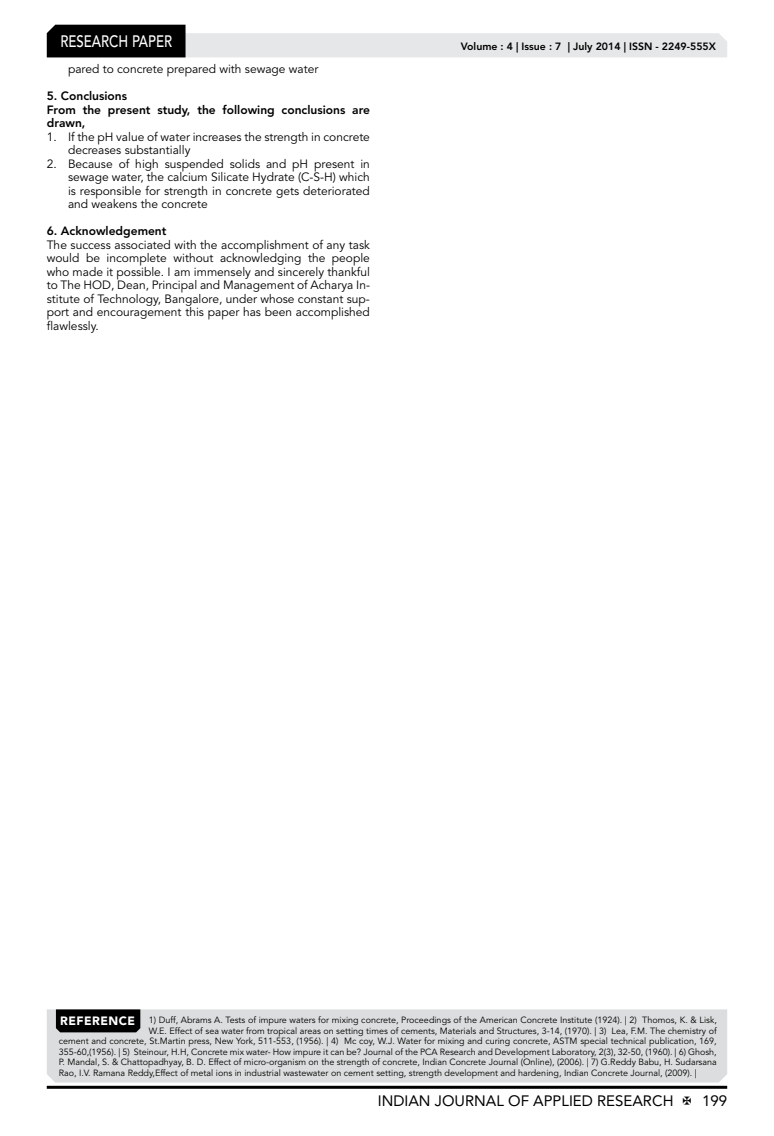
<style>
.page{position:relative;width:774px;height:1136px;background:#fff}
.page>*{position:absolute;margin:0;border:0;box-sizing:border-box;transform-origin:0 0}
.t1{font:500 16.5px "Avenir LT Std";color:#fff;scale:.8 1}
.t2{font:15px "Avenir LT Std";color:#000}
.t3{font:12px/13.5px "Avenir LT Std";color:#000;text-align:justify}
.t4{font:800 12px/13.5px "Avenir LT Std";color:#000}
.t5{font:800 10.5px "Avenir LT Std";color:#000}
.t6{font:9px "Avenir LT Std";color:#000}
.s1{font-weight:900;font-size:12px;color:#fff}
</style>
<div class="page">
<hr style="left:47px;top:1085px;width:680px;height:3px;background:#000">
<svg style="left:47px;top:25px;width:680px;height:32px"></svg>
<div style="left:47px;top:1009px;width:680px;height:73px;background:#dcddde"></div>
<div style="left:56px;top:1009px;width:84px;height:23px;background:#000"></div>
<h1 class="t1" style="left:60px;top:32px;width:139px">RESEARCH PAPER</h1>
<h3 class="t3" style="left:68px;top:62px;width:252px">pared to concrete prepared with sewage water</h3>
<h3 class="t4" style="left:47px;top:89px;width:325px">5. Conclusions<br>From the present study, the following conclusions are drawn,</h3>
<h3 class="t3" style="left:68px;top:130px;width:303px;text-indent:-21px">1. If the pH value of water increases the strength in concrete decreases substantially</h3>
<h3 class="t3" style="left:68px;top:157px;width:303px;text-indent:-21px">2. Because of high suspended solids and pH present in sewage water, the calcium Silicate Hydrate (C-S-H) which is responsible for strength in concrete gets deteriorated and weakens the concrete</h3>
<h3 class="t4" style="left:47px;top:224px;width:121px">6. Acknowledgement</h3>
<p class="t3" style="left:47px;top:238px;width:325px">The success associated with the accomplishment of any task would be incomplete without acknowledging the people who made it possible. I am immensely and sincerely thankful to The HOD, Dean, Principal and Management of Acharya In&shy;stitute of Technology, Bangalore, under whose constant sup&shy;port and encouragement this paper has been accomplished flawlessly.</p>
<p class="t5" style="left:461px;top:41px;width:257px">Volume : 4 | Issue : 7 | July 2014 | ISSN - 2249-555X</p>
<p class="t6" style="left:60px;top:1015px;width:658px"><span class="s1">REFERENCE</span> 1) Duff, Abrams A. Tests of impure waters for mixing concrete, Proceedings of the American Concrete Institute (1924). | 2) Thomos, K. &amp; Lisk,</p>
<p class="t6" style="left:149px;top:1025px;width:569px">W.E. Effect of sea water from tropical areas on setting times of cements, Materials and Structures, 3-14, (1970). | 3) Lea, F.M. The chemistry of</p>
<p class="t6" style="left:59px;top:1036px;width:660px">cement and concrete, St.Martin press, New York, 511-553, (1956). | 4) Mc coy, W.J. Water for mixing and curing concrete, ASTM special technical publication, 169,</p>
<p class="t6" style="left:59px;top:1046px;width:659px">355-60,(1956). | 5) Steinour, H.H, Concrete mix water- How impure it can be? Journal of the PCA Research and Development Laboratory, 2(3), 32-50, (1960). | 6) Ghosh,</p>
<p class="t6" style="left:59px;top:1057px;width:660px">P. Mandal, S. &amp; Chattopadhyay, B. D. Effect of micro-organism on the strength of concrete, Indian Concrete Journal (Online), (2006). | 7) G.Reddy Babu, H. Sudarsana</p>
<p class="t6" style="left:59px;top:1067px;width:640px">Rao, I.V. Ramana Reddy,Effect of metal ions in industrial wastewater on cement setting, strength development and hardening, Indian Concrete Journal, (2009). |</p>
<h2 class="t2" style="left:378px;top:1091px;width:297px">INDIAN JOURNAL OF APPLIED RESEARCH</h2>
<h2 class="t2" style="left:702px;top:1091px;width:27px">199</h2>
</div>
